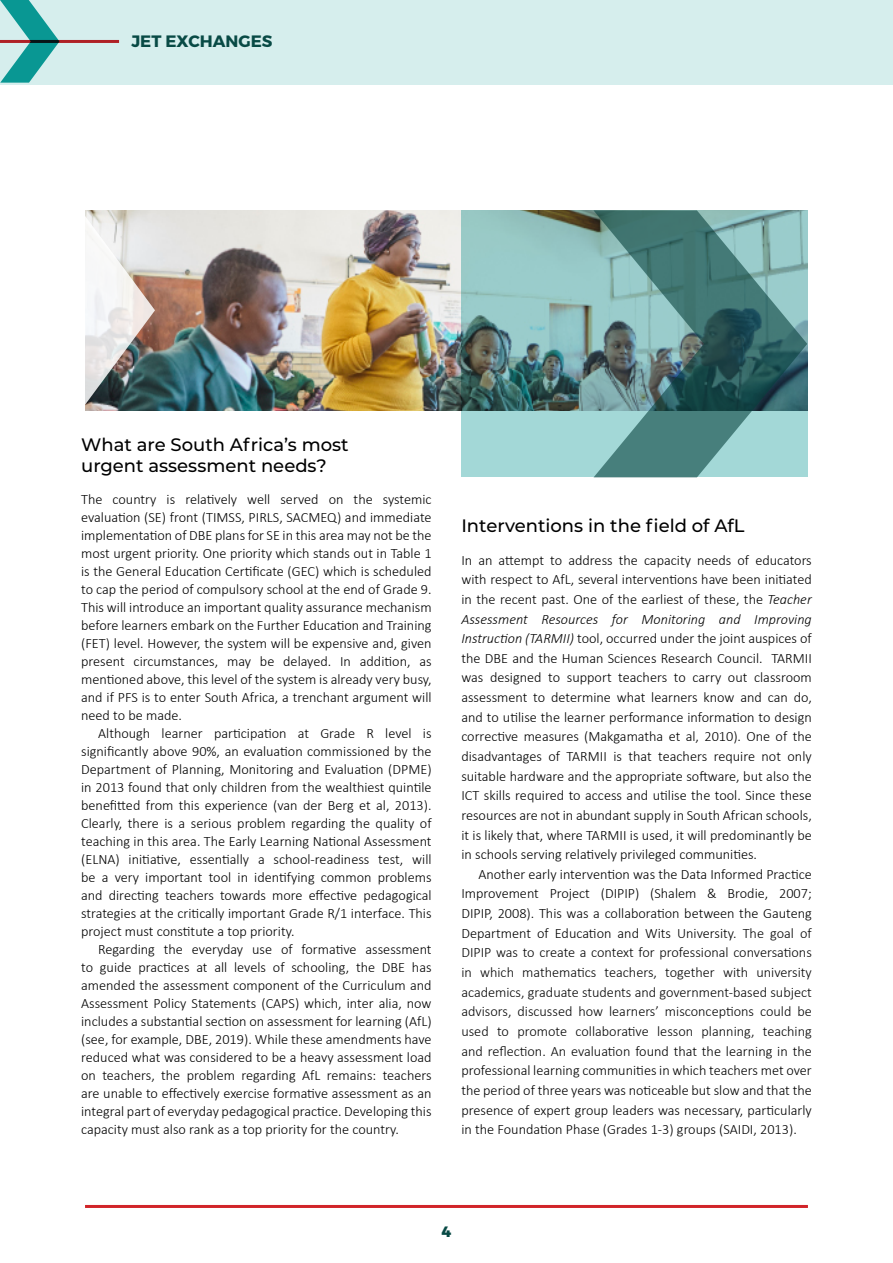
<style>
.page{position:relative;width:893px;height:1263px;background:#fff}
.page>*{position:absolute;margin:0;border:0;box-sizing:border-box;transform-origin:0 0}
.Heading_3{font:500 18px/21.6px "Montserrat";color:#000}
.t1{font:700 16.5px "Montserrat";color:#084a45}
.t2{font:800 15px "Montserrat";color:#084a45}
.Normal_indent{font:300 14.25px/18px "Calibri";color:#000;text-align:justify}
.s1{font-style:italic}
.s2{color:#070707}
</style>
<div class="page">
<div style="left:0;top:0;width:893px;height:85px;background:#d6eeed"></div>
<hr style="left:85px;top:1205px;width:723px;height:3px;background:#d12429">
<svg style="left:0;top:0;width:59px;height:83px"></svg>
<hr style="left:0;top:40px;width:119px;height:3px;background:#d12429">
<img style="left:155px;top:210px;width:306px;height:200px">
<svg style="left:85px;top:210px;width:70px;height:201px"></svg>
<svg style="left:461px;top:210px;width:347px;height:267px;background:#6e9c9b"></svg>
<p class="t1" style="left:131px;top:31px;width:142px">JET EXCHANGES</p>
<p class="Heading_3" style="left:81px;top:433px;width:269px">What are South Africa’s most urgent assessment needs?</p>
<p class="Normal_indent" style="left:81px;top:490px;width:352px">The country is relatively well served on the systemic evaluation (SE) front (TIMSS, PIRLS, SACMEQ) and immediate implementation of DBE plans for SE in this area may not be the most urgent priority. One priority which stands out in Table 1 is the General Education Certificate (GEC) which is scheduled to cap the period of compulsory school at the end of Grade 9.<br>This will introduce an important quality assurance mechanism before learners embark on the Further Education and Training (FET) level. However, the system will be expensive and, given present circumstances, may be delayed. In addition, as mentioned above, this level of the system is already very busy, and if PFS is to enter South Africa, a trenchant argument will need to be made.</p>
<p class="Normal_indent" style="left:81px;top:724px;width:352px;text-indent:17px">Although learner participation at Grade R level is significantly above 90%, an evaluation commissioned by the Department of Planning, Monitoring and Evaluation (DPME) in 2013 found that only children from the wealthiest quintile benefitted from this experience (van der Berg et al, 2013).<br>Clearly, there is a serious problem regarding the quality of teaching in this area. The Early Learning National Assessment (ELNA) initiative, essentially a school-readiness test, will be a very important tool in identifying common problems and directing teachers towards more effective pedagogical strategies at the critically important Grade R/1 interface. This project must constitute a top priority.</p>
<p class="Normal_indent" style="left:81px;top:940px;width:352px;text-indent:17px">Regarding the everyday use of formative assessment to guide practices at all levels of schooling, the DBE has amended the assessment component of the Curriculum and Assessment Policy Statements (CAPS) which, inter alia, now includes a substantial section on assessment for learning (AfL) (see, for example, DBE, 2019). While these amendments have reduced what was considered to be a heavy assessment load on teachers, the problem regarding AfL remains: teachers are unable to effectively exercise formative assessment as an integral part of everyday pedagogical practice. Developing this capacity must also rank as a top priority for the country.</p>
<p class="Heading_3" style="left:461px;top:514px;width:285px">Interventions in the field of AfL</p>
<p class="Normal_indent" style="left:461px;top:550px;width:352px;line-height:19.6px">In an attempt to address the capacity needs of educators with respect to AfL, several interventions have been initiated in the recent past. One of the earliest of these, the <span class="s1">Teacher Assessment Resources for Monitoring and Improving Instruction (TARMII)</span> tool, occurred under the joint auspices of the DBE and the Human Sciences Research Council. TARMII was designed to support teachers to carry out classroom assessment to determine what learners know and can do, and to utilise the learner performance information to design corrective measures (Makgamatha et al, 2010). One of the disadvantages of TARMII is that teachers require not only suitable hardware and the appropriate software, but also the ICT skills required to access and utilise the tool. Since these resources are not in abundant supply in South African schools, it is likely that, where TARMII is used, it will predominantly be in schools serving relatively privileged communities.</p>
<p class="Normal_indent" style="left:461px;top:864px;width:352px;line-height:19.6px;text-indent:17px">Another early intervention was the Data Informed Practice Improvement Project (DIPIP) (Shalem &amp; Brodie, 2007; DIPIP, 2008). This was a collaboration between the Gauteng Department of Education and Wits University. <span class="s2">The goal of DIPIP was to create a context for professional conversations in which mathematics teachers, together with university academics, graduate students and government-based subject advisors, discussed how learners’ misconceptions could be used to promote collaborative lesson planning, teaching and reflection. An evaluation</span> found that the learning in the professional learning communities in which teachers met over the period of three years was noticeable but slow and that the presence of expert group leaders was necessary, particularly in the Foundation Phase (Grades 1-3) groups (SAIDI, 2013).</p>
<p class="t2" style="left:442px;top:1223px;width:11px">4</p>
</div>
